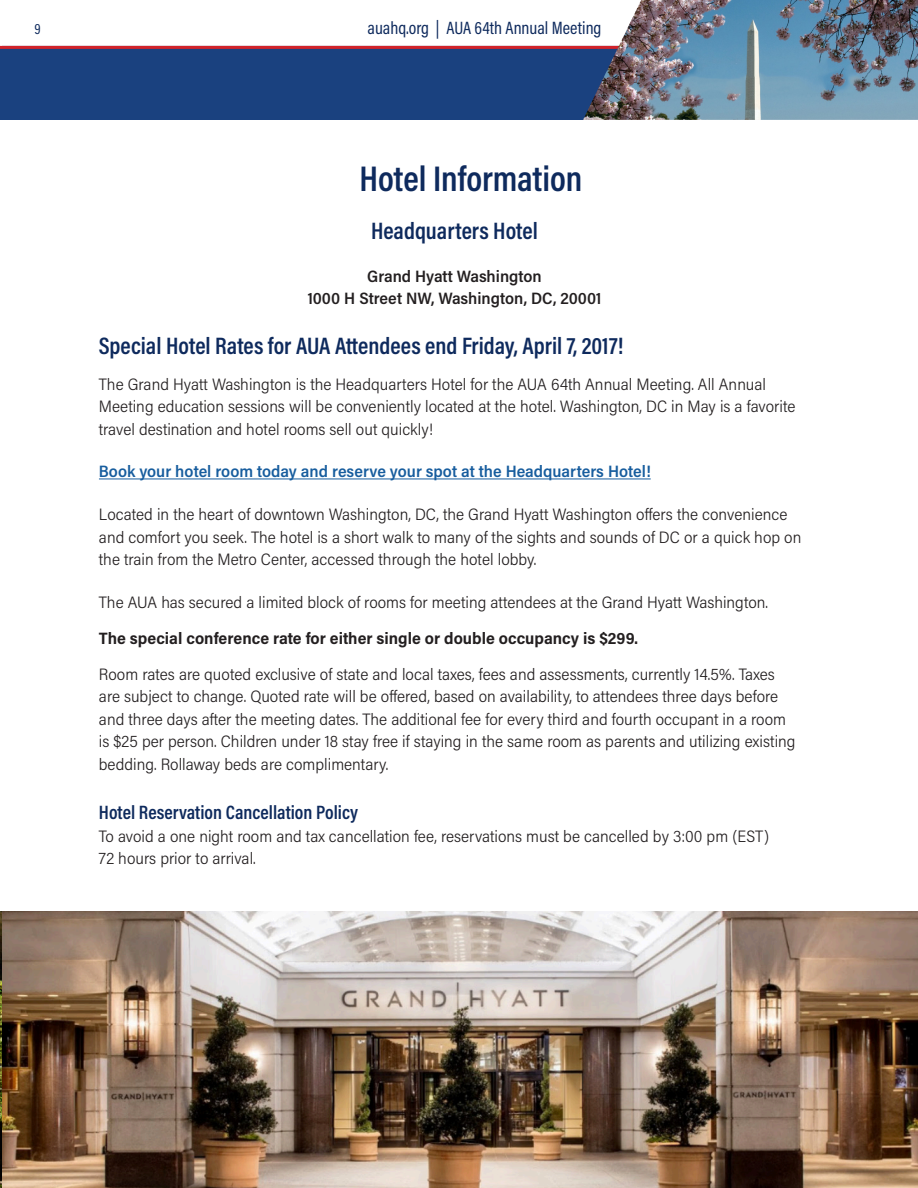
<style>
.page{position:relative;width:918px;height:1188px;background:#fff}
.page>*{position:absolute;margin:0;border:0;box-sizing:border-box;transform-origin:0 0}
.t1{font:600 36px "Acumin Pro Cond";color:#0e2a5d}
.t2{font:600 24px "Acumin Pro Cond";color:#0e2a5d}
.t3{font:600 19.5px "Acumin Pro Cond";color:#0e2a5d}
.t4{font:18px "Acumin Pro Cond";color:#0e2a5d}
.t5{font:300 16.5px/22.5px "Acumin Pro Semi Cond";color:#231f20}
.t6{font:600 16.5px "Acumin Pro Semi Cond";color:#175d9e}
.t7{font:700 16.5px "Acumin Pro Semi Cond";color:#231f20}
.t8{font:600 16.5px "Acumin Pro Semi Cond";color:#231f20}
.t9{font:15px "Acumin Pro Cond";color:#0e2a5d}
</style>
<div class="page">
<img style="left:2px;top:912px;width:916px;height:276px">
<div style="left:0;top:0;width:918px;height:120px;background:#1a417f"></div>
<div style="left:0;top:0;width:579px;height:46px;background:#fff"></div>
<hr style="left:0;top:46px;width:643px;height:3px;background:#d1232a">
<img style="left:579px;top:0;width:339px;height:120px">
<img style="left:0;top:912px;width:2px;height:276px">
<hr style="left:99px;top:479px;width:552px;height:1px;background:#175d9e">
<p class="t9" style="left:35px;top:19px;width:8px">9</p>
<p class="t4" style="left:368px;top:16px;width:235px">auahq.org | AUA 64th Annual Meeting</p>
<p class="t1" style="left:359px;top:155px;width:225px">Hotel Information</p>
<p class="t2" style="left:371px;top:215px;width:168px">Headquarters Hotel</p>
<p class="t8" style="left:367px;top:264px;width:176px">Grand Hyatt Washington</p>
<p class="t8" style="left:308px;top:287px;width:295px">1000 H Street NW, Washington, DC, 20001</p>
<p class="t2" style="left:99px;top:330px;width:526px">Special Hotel Rates for AUA Attendees end Friday, April 7, 2017!</p>
<p class="t5" style="left:99px;top:372px;width:698px">The Grand Hyatt Washington is the Headquarters Hotel for the AUA 64th Annual Meeting. All Annual<br>Meeting education sessions will be conveniently located at the hotel. Washington, DC in May is a favorite travel destination and hotel rooms sell out quickly!</p>
<p class="t6" style="left:99px;top:460px;width:553px">Book your hotel room today and reserve your spot at the Headquarters Hotel!</p>
<p class="t5" style="left:99px;top:502px;width:704px">Located in the heart of downtown Washington, DC, the Grand Hyatt Washington offers the convenience and comfort you seek. The hotel is a short walk to many of the sights and sounds of DC or a quick hop on the train from the Metro Center, accessed through the hotel lobby.</p>
<p class="t5" style="left:99px;top:590px;width:671px">The AUA has secured a limited block of rooms for meeting attendees at the Grand Hyatt Washington.</p>
<p class="t7" style="left:99px;top:626px;width:541px">The special conference rate for either single or double occupancy is $299.</p>
<p class="t5" style="left:99px;top:662px;width:698px">Room rates are quoted exclusive of state and local taxes, fees and assessments, currently 14.5%. Taxes are subject to change. Quoted rate will be offered, based on availability, to attendees three days before and three days after the meeting dates. The additional fee for every third and fourth occupant in a room is $25 per person. Children under 18 stay free if staying in the same room as parents and utilizing existing bedding. Rollaway beds are complimentary.</p>
<p class="t3" style="left:99px;top:800px;width:261px">Hotel Reservation Cancellation Policy</p>
<p class="t5" style="left:99px;top:824px;width:672px">To avoid a one night room and tax cancellation fee, reservations must be cancelled by 3:00 pm (EST)<br>72 hours prior to arrival.</p>
</div>
